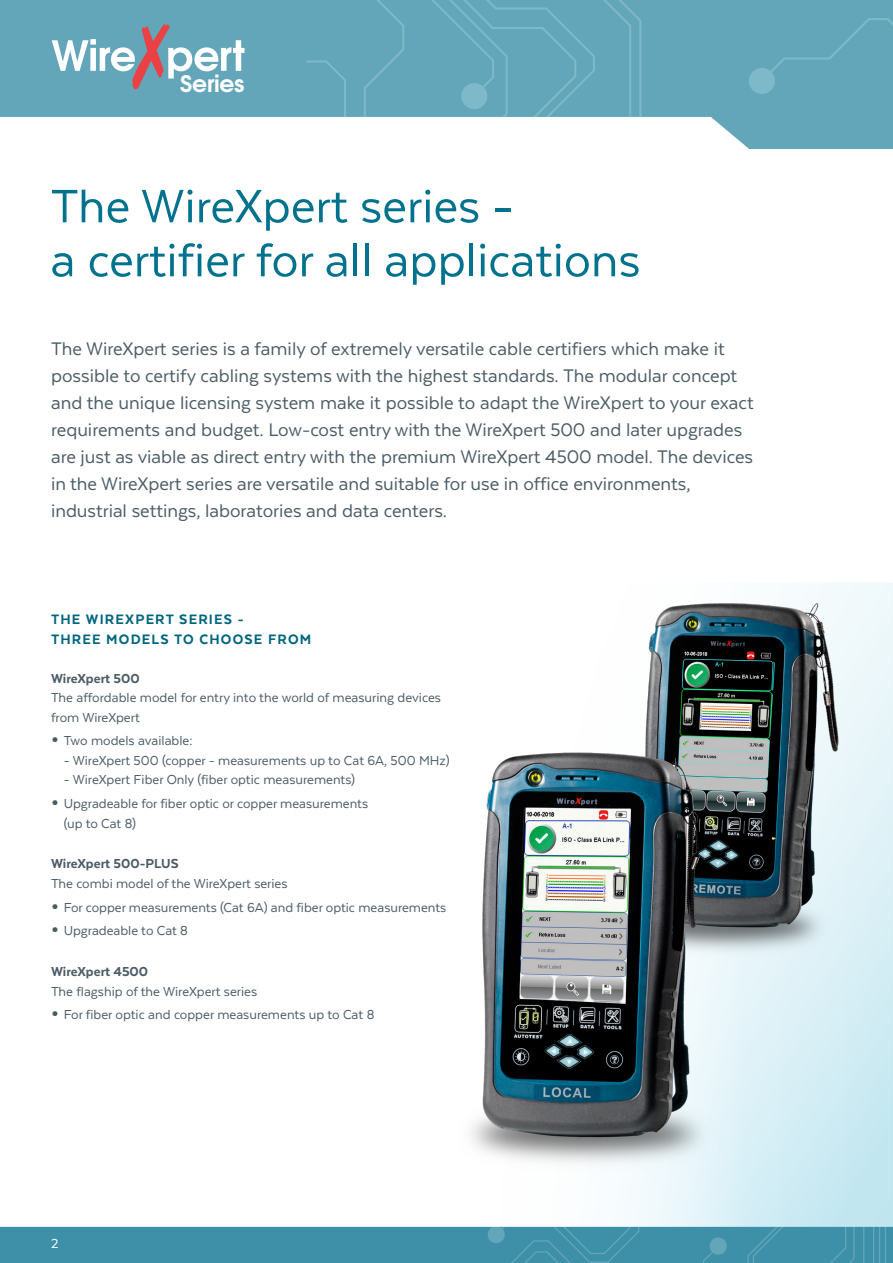
<style>
.page{position:relative;width:893px;height:1263px;background:#fff}
.page>*{position:absolute;margin:0;border:0;box-sizing:border-box;transform-origin:0 0}
.general_text{font:54px/54px "Texta";color:#00728d}
.t1{font:700 22.8px "Te X Gyre Adventor";letter-spacing:-.01em;color:#fff}
.Paragraph_Style_10{font:21px/27px "Texta";color:#4c5c65}
.general_text-2{font:800 15.75px/19.5px "Texta";letter-spacing:.075em;color:#00657e}
.Paragraph_Style_10-2{font:15px/19.5px "Texta";color:#4c5c65}
.Paragraph_Style_10-3{font:800 15px "Texta";color:#4c5c65}
.t2{font:15px "Texta";color:#fff}
.s1{font-weight:900;font-size:24px}
</style>
<div class="page">
<svg style="left:634px;top:583px;width:259px;height:617px;background:#dcf0f6"></svg>
<div style="left:0;top:99px;width:415px;height:18px;background:#63a6b9"></div>
<div style="left:0;top:0;width:415px;height:99px;background:#63a6b9"></div>
<div style="left:305px;top:0;width:100px;height:117px;background:#63a6b9"></div>
<svg style="left:415px;top:0;width:478px;height:149px;background:#7ab3c3"></svg>
<svg style="left:0;top:1200px;width:893px;height:63px"></svg>
<div style="left:93px;top:1227px;width:800px;height:36px;background:#3d90a8"></div>
<svg style="left:52px;top:24px;width:193px;height:65px"></svg>
<img style="left:634px;top:603px;width:210px;height:359px">
<img style="left:471px;top:744px;width:250px;height:431px">
<p class="t1" style="left:180px;top:64px;width:66px">Series</p>
<p class="general_text" style="left:51px;top:179px;width:591px">The WireXpert series -<br>a certifier for all applications</p>
<p class="Paragraph_Style_10" style="left:51px;top:335px;width:704px">The WireXpert series is a family of extremely versatile cable certifiers which make it possible to certify cabling systems with the highest standards. The modular concept and the unique licensing system make it possible to adapt the WireXpert to your exact requirements and budget. Low-cost entry with the WireXpert 500 and later upgrades are just as viable as direct entry with the premium WireXpert 4500 model. The devices in the WireXpert series are versatile and suitable for use in office environments, industrial settings, laboratories and data centers.</p>
<p class="general_text-2" style="left:51px;top:609px;width:262px">THE WIREXPERT SERIES -<br>THREE MODELS TO CHOOSE FROM</p>
<p class="Paragraph_Style_10-3" style="left:51px;top:670px;width:90px">WireXpert 500</p>
<p class="Paragraph_Style_10-2" style="left:51px;top:688px;width:391px">The affordable model for entry into the world of measuring devices from WireXpert</p>
<p class="Paragraph_Style_10-2" style="left:51px;top:731px;width:143px"><span class="s1">•</span> Two models available:</p>
<p class="Paragraph_Style_10-2" style="left:64px;top:750px;width:387px">- WireXpert 500 (copper - measurements up to Cat 6A, 500 MHz)</p>
<p class="Paragraph_Style_10-2" style="left:64px;top:770px;width:293px">- WireXpert Fiber Only (fiber optic measurements)</p>
<p class="Paragraph_Style_10-2" style="left:64px;top:794px;width:306px;text-indent:-13px"><span class="s1">•</span> Upgradeable for fiber optic or copper measurements (up to Cat 8)</p>
<p class="Paragraph_Style_10-3" style="left:51px;top:856px;width:129px">WireXpert 500-PLUS</p>
<p class="Paragraph_Style_10-2" style="left:51px;top:873px;width:238px">The combi model of the WireXpert series</p>
<p class="Paragraph_Style_10-2" style="left:51px;top:897px;width:397px"><span class="s1">•</span> For copper measurements (Cat 6A) and fiber optic measurements</p>
<p class="Paragraph_Style_10-2" style="left:51px;top:921px;width:139px"><span class="s1">•</span> Upgradeable to Cat 8</p>
<p class="Paragraph_Style_10-3" style="left:51px;top:964px;width:99px">WireXpert 4500</p>
<p class="Paragraph_Style_10-2" style="left:51px;top:981px;width:208px">The flagship of the WireXpert series</p>
<p class="Paragraph_Style_10-2" style="left:51px;top:1005px;width:325px"><span class="s1">•</span> For fiber optic and copper measurements up to Cat 8</p>
<p class="t2" style="left:51px;top:1236px;width:9px">2</p>
</div>
